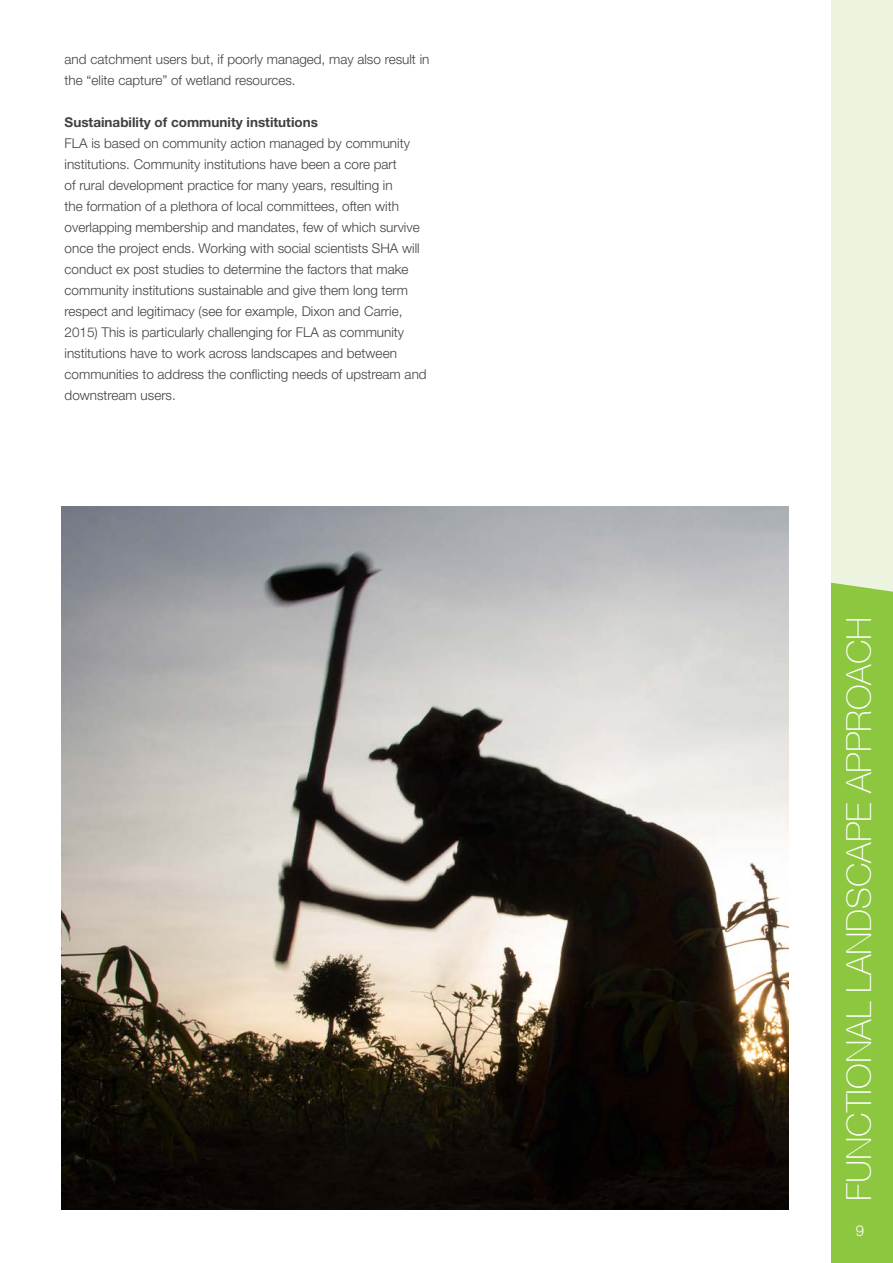
<style>
.page{position:relative;width:893px;height:1263px;background:#fff}
.page>*{position:absolute;margin:0;border:0;box-sizing:border-box;transform-origin:0 0}
.t1{font:100 34.5px "Helvetica Neue CE";color:#fff}
.t2{font:300 15px "Helvetica Neue LT Std";color:#fff}
.t3{font:300 13.5px/21px "Helvetica Neue LT Std";color:#414042}
.t4{font:700 13.5px "Helvetica Neue LT Std";color:#414042}
</style>
<div class="page">
<div style="left:831px;top:0;width:62px;height:1263px;background:#ecf4e0"></div>
<div style="left:831px;top:583px;width:62px;height:680px;background:#8dc63f"></div>
<img style="left:61px;top:506px;width:727px;height:703px">
<p class="t3" style="left:65px;top:48px;width:366px">and catchment users but, if poorly managed, may also result in the “elite capture” of wetland resources.</p>
<p class="t4" style="left:65px;top:113px;width:255px">Sustainability of community institutions</p>
<p class="t3" style="left:65px;top:132px;width:364px">FLA is based on community action managed by community institutions. Community institutions have been a core part<br>of rural development practice for many years, resulting in<br>the formation of a plethora of local committees, often with overlapping membership and mandates, few of which survive once the project ends. Working with social scientists SHA will conduct ex post studies to determine the factors that make community institutions sustainable and give them long term respect and legitimacy (see for example, Dixon and Carrie, 2015) This is particularly challenging for FLA as community institutions have to work across landscapes and between communities to address the conflicting needs of upstream and downstream users.</p>
<h1 class="t1" style="left:839px;top:1201px;width:586px;rotate:-90deg">Functional Landscape Approach</h1>
<p class="t2" style="left:856px;top:1221px;width:10px">9</p>
</div>
